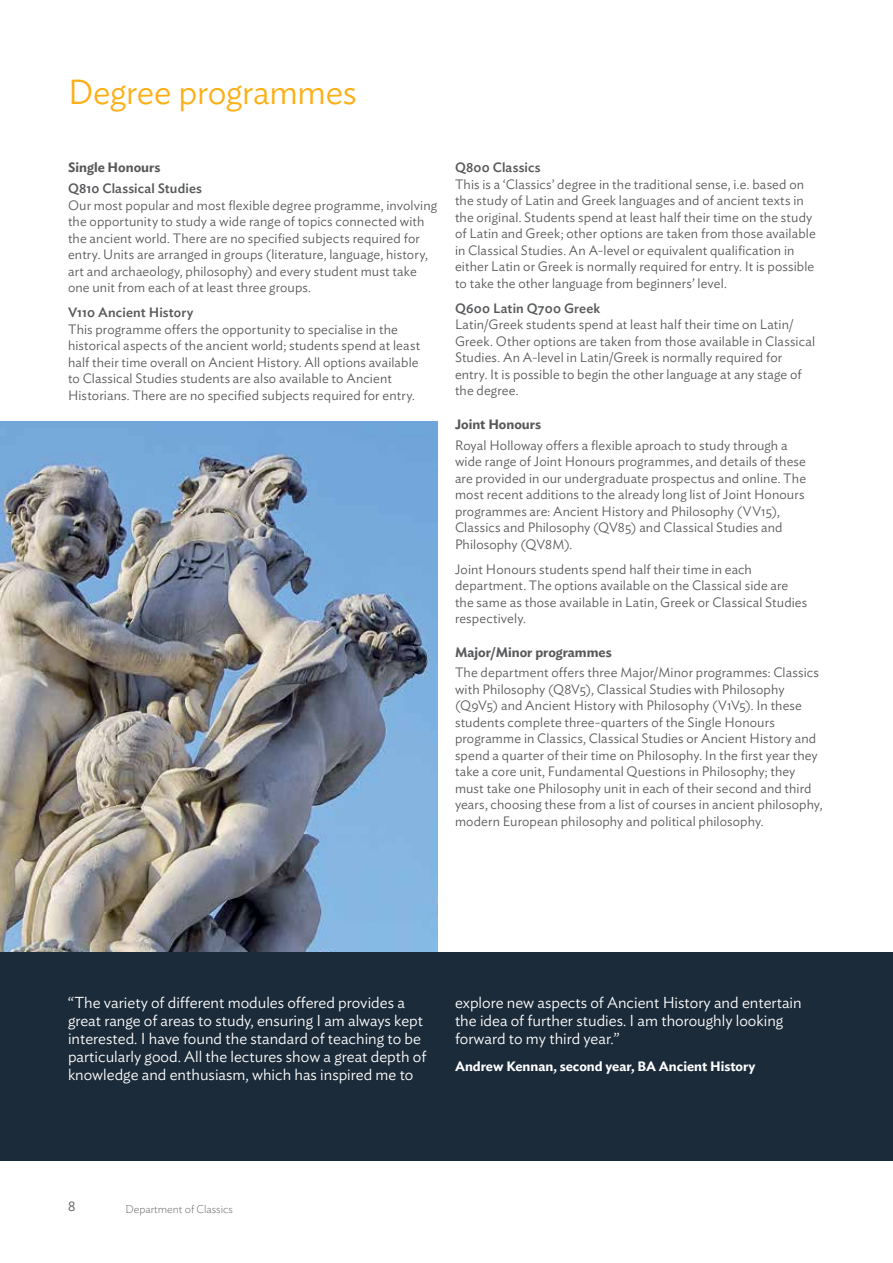
<style>
.page{position:relative;width:893px;height:1263px;background:#fff}
.page>*{position:absolute;margin:0;border:0;box-sizing:border-box;transform-origin:0 0}
.t1{font:300 34.5px "Ideal Sans";letter-spacing:-.01em;color:#fcaf17}
.t2{font:300 15.75px/18px "Ideal Sans";color:#fff}
.t3{font:300 14.25px "Ideal Sans";color:#58595b}
.t4{font:300 13.5px/16.5px "Ideal Sans";letter-spacing:.01em;color:#58595b}
.t5{font:500 13.5px "Ideal Sans";letter-spacing:.01em;color:#58595b}
.t6{font:600 13.5px "Ideal Sans";color:#58595b}
.t7{font:600 13.5px "Ideal Sans";color:#fff}
.t8{font:200 11.25px "Ideal Sans";color:#58595b}
</style>
<div class="page">
<img style="left:0;top:421px;width:438px;height:531px">
<div style="left:0;top:952px;width:893px;height:209px;background:#1c2b39"></div>
<h1 class="t1" style="left:68px;top:66px;width:290px">Degree programmes</h1>
<p class="t6" style="left:68px;top:157px;width:94px">Single Honours</p>
<p class="t5" style="left:68px;top:178px;width:135px">Q810 Classical Studies</p>
<p class="t4" style="left:68px;top:196px;width:371px">Our most popular and most flexible degree programme, involving the opportunity to study a wide range of topics connected with the ancient world. There are no specified subjects required for entry. Units are arranged in groups (literature, language, history, art and archaeology, philosophy) and every student must take one unit from each of at least three groups.</p>
<p class="t5" style="left:68px;top:302px;width:127px">V110 Ancient History</p>
<p class="t4" style="left:68px;top:320px;width:354px">This programme offers the opportunity to specialise in the historical aspects of the ancient world; students spend at least half their time overall on Ancient History. All options available to Classical Studies students are also available to Ancient Historians. There are no specified subjects required for entry.</p>
<p class="t5" style="left:455px;top:157px;width:87px">Q800 Classics</p>
<p class="t4" style="left:455px;top:175px;width:362px">This is a ‘Classics’ degree in the traditional sense, i.e. based on the study of Latin and Greek languages and of ancient texts in the original. Students spend at least half their time on the study of Latin and Greek; other options are taken from those available in Classical Studies. An A-level or equivalent qualification in either Latin or Greek is normally required for entry. It is possible to take the other language from beginners’ level.</p>
<p class="t5" style="left:455px;top:298px;width:147px">Q600 Latin Q700 Greek</p>
<p class="t4" style="left:455px;top:315px;width:362px">Latin/Greek students spend at least half their time on Latin/ Greek. Other options are taken from those available in Classical Studies. An A-level in Latin/Greek is normally required for entry. It is possible to begin the other language at any stage of the degree.</p>
<p class="t6" style="left:455px;top:414px;width:88px">Joint Honours</p>
<p class="t4" style="left:455px;top:435px;width:353px">Royal Holloway offers a flexible aproach to study through a wide range of Joint Honours programmes, and details of these are provided in our undergraduate prospectus and online. The most recent additions to the already long list of Joint Honours programmes are: Ancient History and Philosophy (VV15), Classics and Philosophy (QV85) and Classical Studies and Philosophy (QV8M).</p>
<p class="t4" style="left:455px;top:559px;width:354px">Joint Honours students spend half their time in each department. The options available on the Classical side are the same as those available in Latin, Greek or Classical Studies respectively.</p>
<p class="t6" style="left:455px;top:641px;width:158px">Major/Minor programmes</p>
<p class="t4" style="left:455px;top:663px;width:369px">The department offers three Major/Minor programmes: Classics with Philosophy (Q8V5), Classical Studies with Philosophy (Q9V5) and Ancient History with Philosophy (V1V5). In these students complete three-quarters of the Single Honours programme in Classics, Classical Studies or Ancient History and spend a quarter of their time on Philosophy. In the first year they take a core unit, Fundamental Questions in Philosophy; they must take one Philosophy unit in each of their second and third years, choosing these from a list of courses in ancient philosophy, modern European philosophy and political philosophy.</p>
<p class="t2" style="left:68px;top:992px;width:360px">“The variety of different modules offered provides a great range of areas to study, ensuring I am always kept interested. I have found the standard of teaching to be particularly good. All the lectures show a great depth of knowledge and enthusiasm, which has inspired me to</p>
<p class="t2" style="left:455px;top:992px;width:348px">explore new aspects of Ancient History and entertain the idea of further studies. I am thoroughly looking forward to my third year.”</p>
<p class="t7" style="left:455px;top:1056px;width:302px">Andrew Kennan, second year, BA Ancient History</p>
<p class="t3" style="left:68px;top:1195px;width:9px">8</p>
<p class="t8" style="left:125px;top:1200px;width:109px">Department of Classics</p>
</div>
